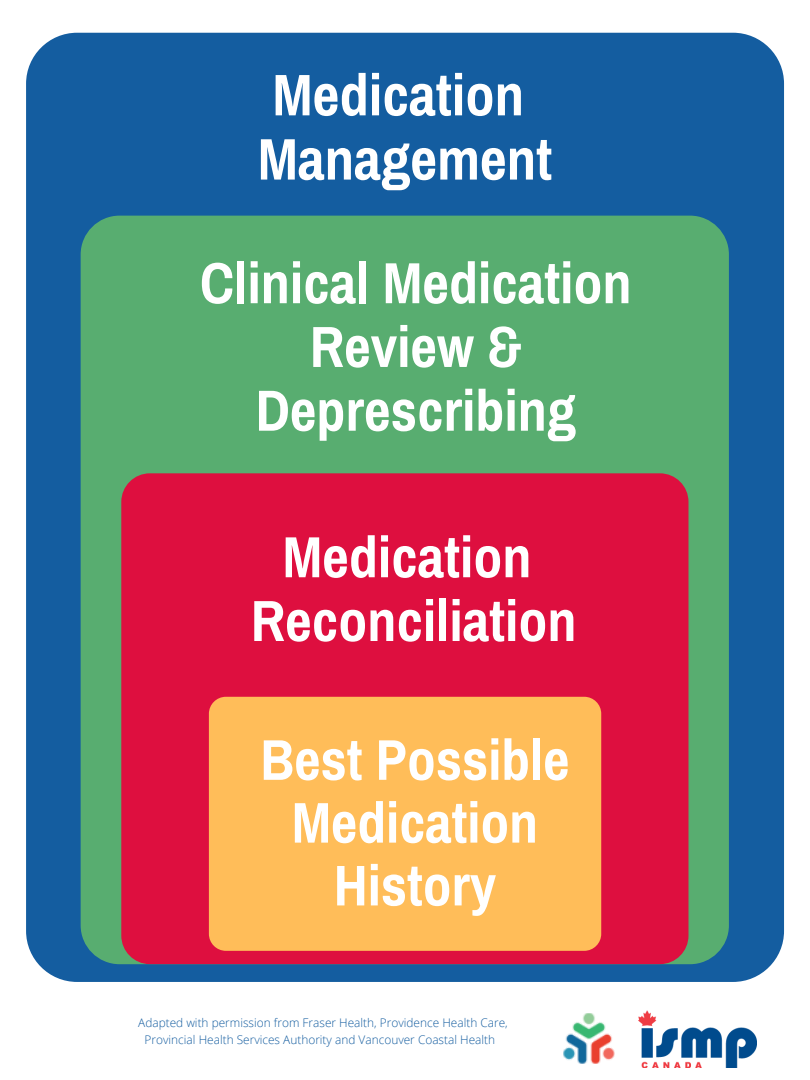
<style>
.page{position:relative;width:810px;height:1080px;background:#fff}
.page>*{position:absolute;margin:0;border:0;box-sizing:border-box;transform-origin:0 0}
.t1{font:700 58.75px "Archivo Narrow";color:#fff}
.t2{font:700 58.12px/63.8px "Archivo Narrow";color:#fff;text-align:center}
.t3{font:700 57.5px/62.8px "Archivo Narrow";color:#fff;text-align:center}
.t4{font:300 11.88px/16.4px "Open Sans";color:#145da0;text-align:center}
</style>
<div class="page">
<div style="left:26px;top:33px;width:758px;height:949px;background:#145da0;border-radius:51px"></div>
<div style="left:81px;top:216px;width:648px;height:748px;background:#58ad70;border-radius:39px"></div>
<div style="left:121px;top:473px;width:567px;height:491px;background:#de0f3f;border-radius:29px"></div>
<div style="left:209px;top:697px;width:392px;height:254px;background:#ffbd59;border-radius:17px"></div>
<img style="left:563px;top:1013px;width:76px;height:51px">
<img style="left:639px;top:1010px;width:117px;height:58px">
<p class="t1" style="left:272px;top:64px;width:253px">Medication</p>
<p class="t1" style="left:258px;top:128px;width:296px">Management</p>
<p class="t2" style="left:200px;top:252px;width:433px">Clinical Medication<br>Review &amp;<br>Deprescribing</p>
<p class="t2" style="left:283px;top:526px;width:250px">Medication</p>
<p class="t2" style="left:251px;top:590px;width:327px">Reconciliation</p>
<p class="t3" style="left:260px;top:729px;width:311px">Best Possible<br>Medication<br>History</p>
<p class="t4" style="left:138px;top:1014px;width:371px">Adapted with permission from Fraser Health, Providence Health Care,<br>Provincial Health Services Authority and Vancouver Coastal Health</p>
</div>
